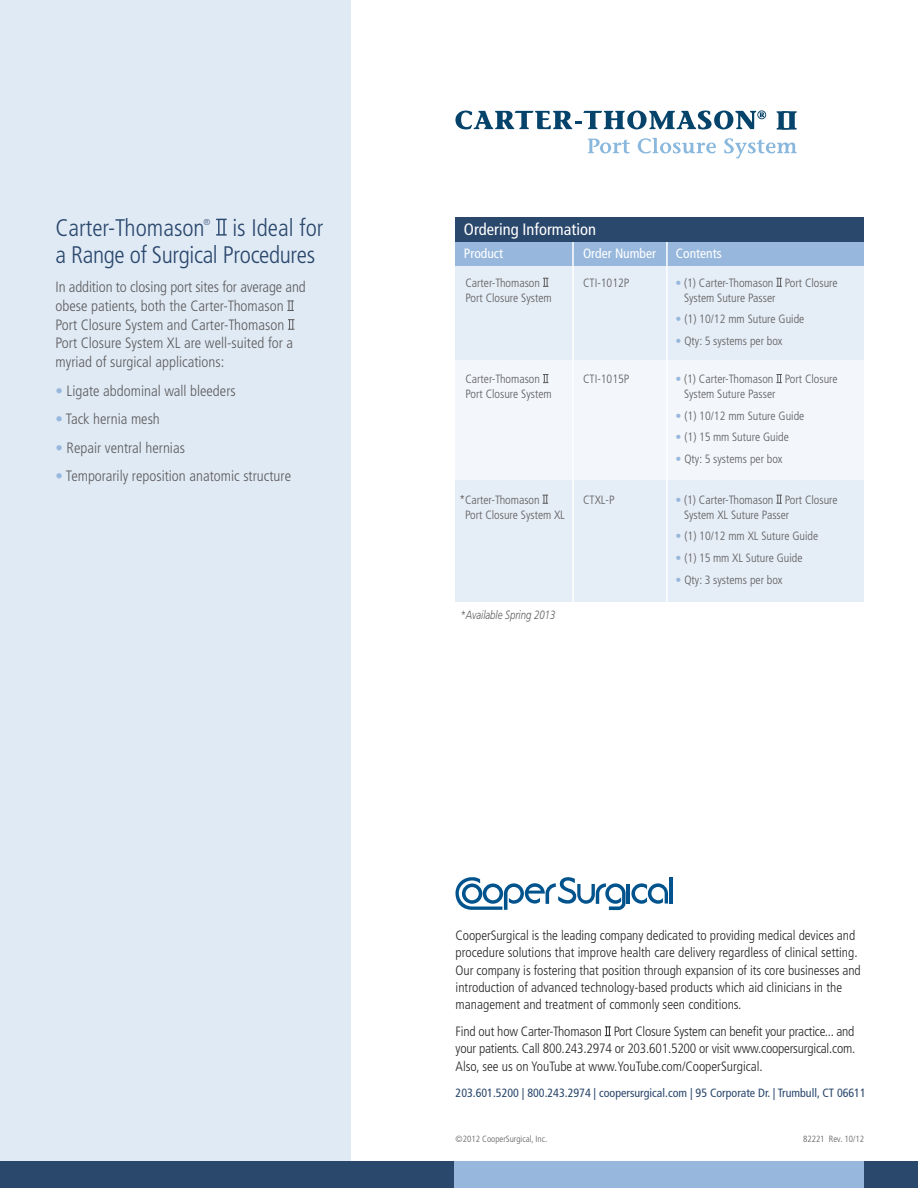
<style>
.page{position:relative;width:918px;height:1188px;background:#fff}
.page>*{position:absolute;margin:0;border:0;box-sizing:border-box;transform-origin:0 0}
.t1{font:300 condensed 24px/27px "Frutiger LT Std";letter-spacing:-.015em;color:#2a476c}
.t2{font:condensed 16.5px "Frutiger LT Std";color:#fff}
.t3{font:300 condensed 15px/18.8px "Frutiger LT Std";color:#5d5c5d}
.t4{font:300 condensed 13.5px/17.2px "Frutiger LT Std";color:#272627}
.t5{font:condensed 13.5px "Frutiger LT Std";color:#fff}
.t6{font:300 condensed 12px/15px "Frutiger LT Std";color:#5d5c5d}
.t7{font:condensed 12px "Frutiger LT Std";color:#2a476c}
.t8{font:italic 300 12px "Frutiger LT Std";color:#5d5c5d;scale:.8 1}
.t9{font:300 condensed 9px "Frutiger LT Std";color:#5d5c5d}
.t10{font:300 condensed 8.7px "Frutiger LT Std";color:#2a476c}
.s1{color:#97b8dc}
</style>
<div class="page">
<div style="left:456px;top:222px;width:408px;height:380px;background:#e5edf6"></div>
<div style="left:456px;top:241px;width:408px;height:24px;background:#97b8dc"></div>
<div style="left:0;top:0;width:350px;height:1188px;background:#e0eaf5"></div>
<div style="left:456px;top:360px;width:408px;height:120px;background:#f3f6fb"></div>
<div style="left:0;top:1161px;width:918px;height:27px;background:#2a476c"></div>
<div style="left:455px;top:1161px;width:409px;height:27px;background:#97b8dc"></div>
<svg style="left:543px;top:278px;width:5px;height:9px"></svg>
<svg style="left:287px;top:301px;width:7px;height:10px"></svg>
<svg style="left:288px;top:319px;width:6px;height:11px"></svg>
<svg style="left:216px;top:219px;width:11px;height:17px"></svg>
<svg style="left:543px;top:495px;width:5px;height:9px"></svg>
<svg style="left:776px;top:278px;width:6px;height:9px"></svg>
<svg style="left:776px;top:495px;width:6px;height:9px"></svg>
<hr style="left:572px;top:241px;width:2px;height:563px;background:#fff">
<hr style="left:666px;top:235px;width:2px;height:588px;background:#fff">
<svg style="left:543px;top:374px;width:5px;height:9px"></svg>
<svg style="left:776px;top:374px;width:6px;height:9px"></svg>
<div style="left:456px;top:218px;width:408px;height:24px;background:#2a476c"></div>
<svg style="left:605px;top:1027px;width:6px;height:9px"></svg>
<hr style="left:670px;top:877px;width:3px;height:27px;background:#00538d">
<svg style="left:455px;top:877px;width:213px;height:33px"></svg>
<svg style="left:588px;top:139px;width:42px;height:14px"></svg>
<svg style="left:638px;top:138px;width:78px;height:15px"></svg>
<svg style="left:724px;top:138px;width:73px;height:20px"></svg>
<svg style="left:455px;top:110px;width:311px;height:19px"></svg>
<svg style="left:776px;top:111px;width:21px;height:19px"></svg>
<h1 class="t1" style="left:55px;top:216px;width:270px;text-indent:177px">is Ideal for a Range of Surgical Procedures</h1>
<p class="t3" style="left:55px;top:279px;width:252px">In addition to closing port sites for average and obese patients, both the Carter-Thomason Port Closure System and Carter-Thomason Port Closure System XL are well-suited for a myriad of surgical applications:</p>
<p class="t3" style="left:55px;top:382px;width:182px"><span class="s1">•</span> Ligate abdominal wall bleeders</p>
<p class="t3" style="left:55px;top:411px;width:106px"><span class="s1">•</span> Tack hernia mesh</p>
<p class="t3" style="left:55px;top:439px;width:131px"><span class="s1">•</span> Repair ventral hernias</p>
<p class="t3" style="left:55px;top:468px;width:237px"><span class="s1">•</span> Temporarily reposition anatomic structure</p>
<h1 class="t1" style="left:56px;top:216px;width:151px">Carter-Thomason</h1>
<p class="t10" style="left:204px;top:218px;width:8px">®</p>
<p class="t2" style="left:464px;top:223px;width:134px">Ordering Information</p>
<p class="t5" style="left:464px;top:248px;width:41px">Product</p>
<p class="t5" style="left:583px;top:248px;width:74px">Order Number</p>
<p class="t5" style="left:676px;top:248px;width:47px">Contents</p>
<p class="t6" style="left:465px;top:276px;width:88px">Carter-Thomason<br>Port Closure System</p>
<p class="t6" style="left:583px;top:276px;width:48px">CTI-1012P</p>
<p class="t6" style="left:684px;top:276px;width:155px;text-indent:-8px"><span class="s1">•</span> (1) Carter-Thomason Port Closure<br>System Suture Passer</p>
<p class="t6" style="left:676px;top:313px;width:130px"><span class="s1">•</span> (1) 10/12 mm Suture Guide</p>
<p class="t6" style="left:676px;top:334px;width:108px"><span class="s1">•</span> Qty: 5 systems per box</p>
<p class="t6" style="left:465px;top:372px;width:88px">Carter-Thomason<br>Port Closure System</p>
<p class="t6" style="left:583px;top:372px;width:48px">CTI-1015P</p>
<p class="t6" style="left:684px;top:372px;width:155px;text-indent:-8px"><span class="s1">•</span> (1) Carter-Thomason Port Closure<br>System Suture Passer</p>
<p class="t6" style="left:676px;top:409px;width:130px"><span class="s1">•</span> (1) 10/12 mm Suture Guide</p>
<p class="t6" style="left:676px;top:431px;width:115px"><span class="s1">•</span> (1) 15 mm Suture Guide</p>
<p class="t6" style="left:676px;top:452px;width:108px"><span class="s1">•</span> Qty: 5 systems per box</p>
<p class="t6" style="left:465px;top:493px;width:101px;text-indent:-6px">*Carter-Thomason<br>Port Closure System XL</p>
<p class="t6" style="left:583px;top:493px;width:33px">CTXL-P</p>
<p class="t8" style="left:461px;top:610px;width:120px">*Available Spring 2013</p>
<p class="t6" style="left:684px;top:493px;width:155px;text-indent:-8px"><span class="s1">•</span> (1) Carter-Thomason Port Closure<br>System XL Suture Passer</p>
<p class="t6" style="left:676px;top:530px;width:144px"><span class="s1">•</span> (1) 10/12 mm XL Suture Guide</p>
<p class="t6" style="left:676px;top:551px;width:128px"><span class="s1">•</span> (1) 15 mm XL Suture Guide</p>
<p class="t6" style="left:676px;top:573px;width:108px"><span class="s1">•</span> Qty: 3 systems per box</p>
<p class="t4" style="left:456px;top:928px;width:407px">CooperSurgical is the leading company dedicated to providing medical devices and procedure solutions that improve health care delivery regardless of clinical setting.<br>Our company is fostering that position through expansion of its core businesses and introduction of advanced technology-based products which aid clinicians in the management and treatment of commonly seen conditions.</p>
<p class="t4" style="left:456px;top:1024px;width:401px;text-align:justify">Find out how Carter-Thomason Port Closure System can benefit your practice... and your patients. Call 800.243.2974 or 203.601.5200 or visit www.coopersurgical.com.<br>Also, see us on YouTube at www.YouTube.com/CooperSurgical.</p>
<p class="t7" style="left:456px;top:1088px;width:412px">203.601.5200 | 800.243.2974 | coopersurgical.com | 95 Corporate Dr. | Trumbull, CT 06611</p>
<p class="t9" style="left:456px;top:1136px;width:93px">©2012 CooperSurgical, Inc.</p>
<p class="t9" style="left:803px;top:1135px;width:62px">82221 Rev. 10/12</p>
</div>
